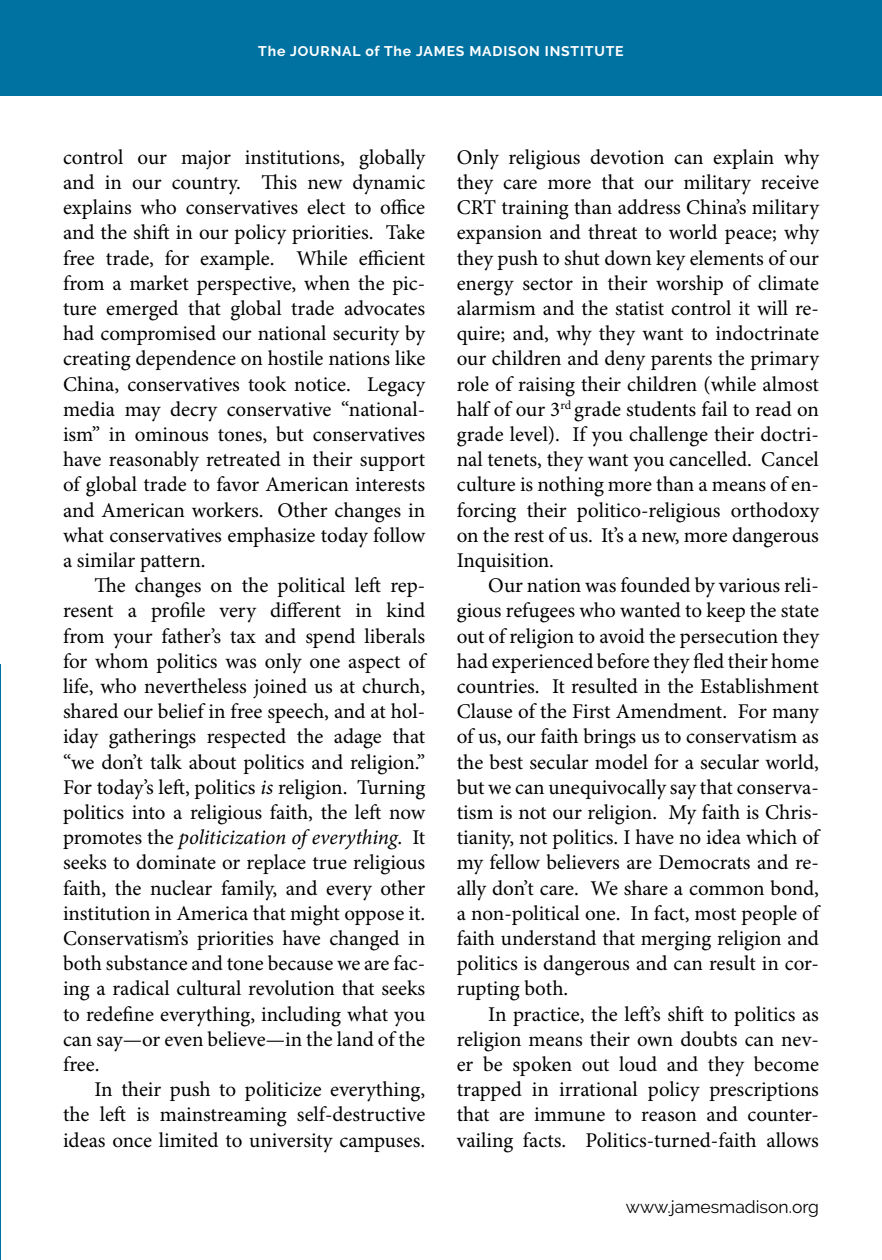
<style>
.page{position:relative;width:882px;height:1260px;background:#fff}
.page>*{position:absolute;margin:0;border:0;box-sizing:border-box;transform-origin:0 0}
.Body_Indent{font:21px/25.2px "Minion Pro";letter-spacing:-.005em;color:#000;text-align:justify}
.t1{font:17.5px "Raleway";color:#000}
.t2{font:700 14px "Raleway";letter-spacing:.06em;color:#fff}
.s1{font-style:italic}
</style>
<div class="page">
<hr style="left:0;top:664px;width:1px;height:596px;background:#0072a2">
<div style="left:0;top:0;width:882px;height:96px;background:#0072a2"></div>
<p class="t2" style="left:258px;top:43px;width:367px">The JOURNAL of The JAMES MADISON INSTITUTE</p>
<p class="Body_Indent" style="left:63px;top:145px;width:364px">control our major institutions, globally and in our country. This new dynamic explains who conservatives elect to office and the shift in our policy priorities. Take free trade, for example. While efficient from a market perspective, when the pic&shy;ture emerged that global trade advocates had compromised our national security by creating dependence on hostile nations like China, conservatives took notice. Legacy media may decry conservative “national&shy;ism” in ominous tones, but conservatives have reasonably retreated in their support of global trade to favor American interests and American workers. Other changes in what conservatives emphasize today follow a similar pattern.</p>
<p class="Body_Indent" style="left:63px;top:574px;width:364px;text-indent:32px">The changes on the political left rep&shy;resent a profile very different in kind from your father’s tax and spend liberals for whom politics was only one aspect of life, who nevertheless joined us at church, shared our belief in free speech, and at hol&shy;iday gatherings respected the adage that “we don’t talk about politics and religion.” For today’s left, politics <span class="s1">is</span> religion. Turning politics into a religious faith, the left now promotes the <span class="s1">politicization of everything</span>. It seeks to dominate or replace true religious faith, the nuclear family, and every other institution in America that might oppose it.<br>Conservatism’s priorities have changed in both substance and tone because we are fac&shy;ing a radical cultural revolution that seeks to redefine everything, including what you can say—or even believe—in the land of the free.</p>
<p class="Body_Indent" style="left:63px;top:1078px;width:364px;text-indent:32px">In their push to politicize everything, the left is mainstreaming self-destructive ideas once limited to university campuses.</p>
<p class="Body_Indent" style="left:457px;top:145px;width:364px">Only religious devotion can explain why they care more that our military receive CRT training than address China’s military expansion and threat to world peace; why they push to shut down key elements of our energy sector in their worship of climate alarmism and the statist control it will re&shy;quire; and, why they want to indoctrinate our children and deny parents the primary role of raising their children (while almost half of our 3<sup>rd</sup> grade students fail to read on grade level). If you challenge their doctri&shy;nal tenets, they want you cancelled. Cancel culture is nothing more than a means of en&shy;forcing their politico-religious orthodoxy on the rest of us. It’s a new, more dangerous Inquisition.</p>
<p class="Body_Indent" style="left:457px;top:574px;width:364px;text-indent:32px">Our nation was founded by various reli&shy;gious refugees who wanted to keep the state out of religion to avoid the persecution they had experienced before they fled their home countries. It resulted in the Establishment Clause of the First Amendment. For many of us, our faith brings us to conservatism as the best secular model for a secular world, but we can unequivocally say that conserva&shy;tism is not our religion. My faith is Chris&shy;tianity, not politics. I have no idea which of my fellow believers are Democrats and re&shy;ally don’t care. We share a common bond, a non-political one. In fact, most people of faith understand that merging religion and politics is dangerous and can result in cor&shy;rupting both.</p>
<p class="Body_Indent" style="left:457px;top:1002px;width:364px;text-indent:32px">In practice, the left’s shift to politics as religion means their own doubts can nev&shy;er be spoken out loud and they become trapped in irrational policy prescriptions that are immune to reason and counter&shy;vailing facts. Politics-turned-faith allows</p>
<p class="t1" style="left:626px;top:1197px;width:195px">www.jamesmadison.org</p>
</div>
